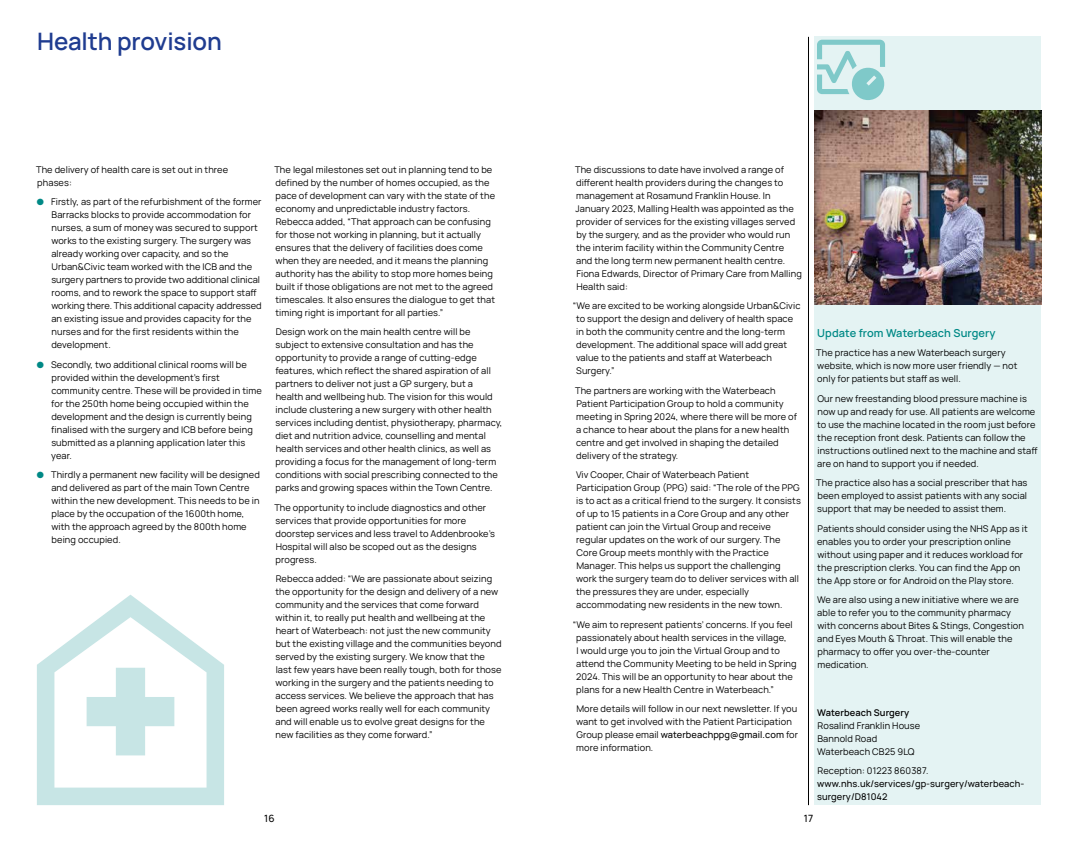
<style>
.page{position:relative;width:1078px;height:842px;background:#fff}
.page>*{position:absolute;margin:0;border:0;box-sizing:border-box;transform-origin:0 0}
.t1{font:600 24px "Manrope";letter-spacing:-.005em;color:#1f3c90}
.t2{font:600 11px "Manrope";letter-spacing:.01em;color:#008986}
.t3{font:500 10px "Manrope";color:#000}
.t4{font:9.2px/13px "Manrope";letter-spacing:.01em;color:#000}
.t5{font:500 9.2px/13px "Manrope";letter-spacing:.01em;color:#000}
.t6{font:600 9.2px "Manrope";letter-spacing:.01em;color:#000}
.s1{font-family:"ARS Maquette Pro";font-weight:500;color:#008986}
.s2{font-weight:500}
</style>
<div class="page">
<div style="left:814px;top:37px;width:226px;height:768px;background:#e4f3f3"></div>
<img style="left:814px;top:111px;width:226px;height:193px">
<svg style="left:817px;top:40px;width:67px;height:60px"></svg>
<hr style="left:808px;top:37px;width:1px;height:768px;background:#000">
<svg style="left:37px;top:595px;width:187px;height:210px"></svg>
<h1 class="t1" style="left:37px;top:22px;width:186px">Health provision</h1>
<p class="t4" style="left:36px;top:162px;width:193px">The delivery of health care is set out in three phases:</p>
<p class="t4" style="left:51px;top:195px;width:212px;text-indent:-15px"><span class="s1">●</span> Firstly, as part of the refurbishment of the former Barracks blocks to provide accommodation for nurses, a sum of money was secured to support works to the existing surgery. The surgery was already working over capacity, and so the Urban&amp;Civic team worked with the ICB and the surgery partners to provide two additional clinical rooms, and to rework the space to support staff working there. This additional capacity addressed an existing issue and provides capacity for the nurses and for the first residents within the development.</p>
<p class="t4" style="left:51px;top:357px;width:212px;text-indent:-14px"><span class="s1">●</span> Secondly, two additional clinical rooms will be provided within the development’s first community centre. These will be provided in time for the 250th home being occupied within the development and the design is currently being finalised with the surgery and ICB before being submitted as a planning application later this year.</p>
<p class="t4" style="left:51px;top:468px;width:210px;text-indent:-15px"><span class="s1">●</span> Thirdly a permanent new facility will be designed and delivered as part of the main Town Centre within the new development. This needs to be in place by the occupation of the 1600th home, with the approach agreed by the 800th home being occupied.</p>
<p class="t4" style="left:274px;top:162px;width:222px">The legal milestones set out in planning tend to be defined by the number of homes occupied, as the pace of development can vary with the state of the economy and unpredictable industry factors.<br>Rebecca added, “That approach can be confusing for those not working in planning, but it actually ensures that the delivery of facilities does come when they are needed, and it means the planning authority has the ability to stop more homes being built if those obligations are not met to the agreed timescales. It also ensures the dialogue to get that timing right is important for all parties.”</p>
<p class="t4" style="left:275px;top:325px;width:228px">Design work on the main health centre will be subject to extensive consultation and has the opportunity to provide a range of cutting-edge features, which reflect the shared aspiration of all partners to deliver not just a GP surgery, but a health and wellbeing hub. The vision for this would include clustering a new surgery with other health services including dentist, physiotherapy, pharmacy, diet and nutrition advice, counselling and mental health services and other health clinics, as well as providing a focus for the management of long-term conditions with social prescribing connected to the parks and growing spaces within the Town Centre.</p>
<p class="t4" style="left:274px;top:500px;width:222px">The opportunity to include diagnostics and other services that provide opportunities for more doorstep services and less travel to Addenbrooke’s Hospital will also be scoped out as the designs progress.</p>
<p class="t4" style="left:275px;top:572px;width:227px">Rebecca added: “We are passionate about seizing the opportunity for the design and delivery of a new community and the services that come forward within it, to really put health and wellbeing at the heart of Waterbeach: not just the new community but the existing village and the communities beyond served by the existing surgery. We know that the last few years have been really tough, both for those working in the surgery and the patients needing to access services. We believe the approach that has been agreed works really well for each community and will enable us to evolve great designs for the new facilities as they come forward.”</p>
<p class="t4" style="left:575px;top:162px;width:228px">The discussions to date have involved a range of different health providers during the changes to management at Rosamund Franklin House. In January 2023, Malling Health was appointed as the provider of services for the existing villages served by the surgery, and as the provider who would run the interim facility within the Community Centre<br>and the long term new permanent health centre.<br>Fiona Edwards, Director of Primary Care from Malling Health said:</p>
<p class="t4" style="left:576px;top:299px;width:226px;text-indent:-3px">“We are excited to be working alongside Urban&amp;Civic to support the design and delivery of health space in both the community centre and the long-term development. The additional space will add great value to the patients and staff at Waterbeach Surgery.”</p>
<p class="t4" style="left:575px;top:383px;width:223px">The partners are working with the Waterbeach Patient Participation Group to hold a community meeting in Spring 2024, where there will be more of a chance to hear about the plans for a new health centre and get involved in shaping the detailed delivery of the strategy.</p>
<p class="t4" style="left:576px;top:468px;width:226px">Viv Cooper, Chair of Waterbeach Patient Participation Group (PPG) said: “The role of the PPG is to act as a critical friend to the surgery. It consists of up to 15 patients in a Core Group and any other patient can join the Virtual Group and receive regular updates on the work of our surgery. The Core Group meets monthly with the Practice Manager. This helps us support the challenging work the surgery team do to deliver services with all the pressures they are under, especially accommodating new residents in the new town.</p>
<p class="t4" style="left:576px;top:617px;width:222px;text-indent:-3px">“We aim to represent patients’ concerns. If you feel passionately about health services in the village,<br>I would urge you to join the Virtual Group and to attend the Community Meeting to be held in Spring 2024. This will be an opportunity to hear about the plans for a new Health Centre in Waterbeach.”</p>
<p class="t4" style="left:576px;top:702px;width:223px">More details will follow in our next newsletter. If you want to get involved with the Patient Participation Group please email <span class="s2">waterbeachppg@gmail.com</span> for more information.</p>
<p class="t2" style="left:817px;top:324px;width:180px">Update from Waterbeach Surgery</p>
<p class="t4" style="left:816px;top:346px;width:203px">The practice has a new Waterbeach surgery website, which is now more user friendly — not only for patients but staff as well.</p>
<p class="t4" style="left:817px;top:391px;width:222px">Our new freestanding blood pressure machine is now up and ready for use. All patients are welcome to use the machine located in the room just before the reception front desk. Patients can follow the instructions outlined next to the machine and staff are on hand to support you if needed.</p>
<p class="t4" style="left:816px;top:476px;width:213px;text-align:justify">The practice also has a social prescriber that has been employed to assist patients with any social support that may be needed to assist them.</p>
<p class="t4" style="left:817px;top:521px;width:212px">Patients should consider using the NHS App as it enables you to order your prescription online without using paper and it reduces workload for the prescription clerks. You can find the App on the App store or for Android on the Play store.</p>
<p class="t4" style="left:817px;top:593px;width:208px">We are also using a new initiative where we are able to refer you to the community pharmacy with concerns about Bites &amp; Stings, Congestion and Eyes Mouth &amp; Throat. This will enable the pharmacy to offer you over-the-counter medication.</p>
<p class="t6" style="left:817px;top:705px;width:93px">Waterbeach Surgery</p>
<p class="t4" style="left:817px;top:718px;width:104px">Rosalind Franklin House<br>Bannold Road<br>Waterbeach CB25 9LQ</p>
<p class="t4" style="left:817px;top:764px;width:112px">Reception: 01223 860387.</p>
<p class="t5" style="left:817px;top:776px;width:208px">www.nhs.uk/services/gp-surgery/waterbeach&shy;surgery/D81042</p>
<p class="t3" style="left:264px;top:811px;width:12px">16</p>
<p class="t3" style="left:803px;top:811px;width:11px">17</p>
</div>
